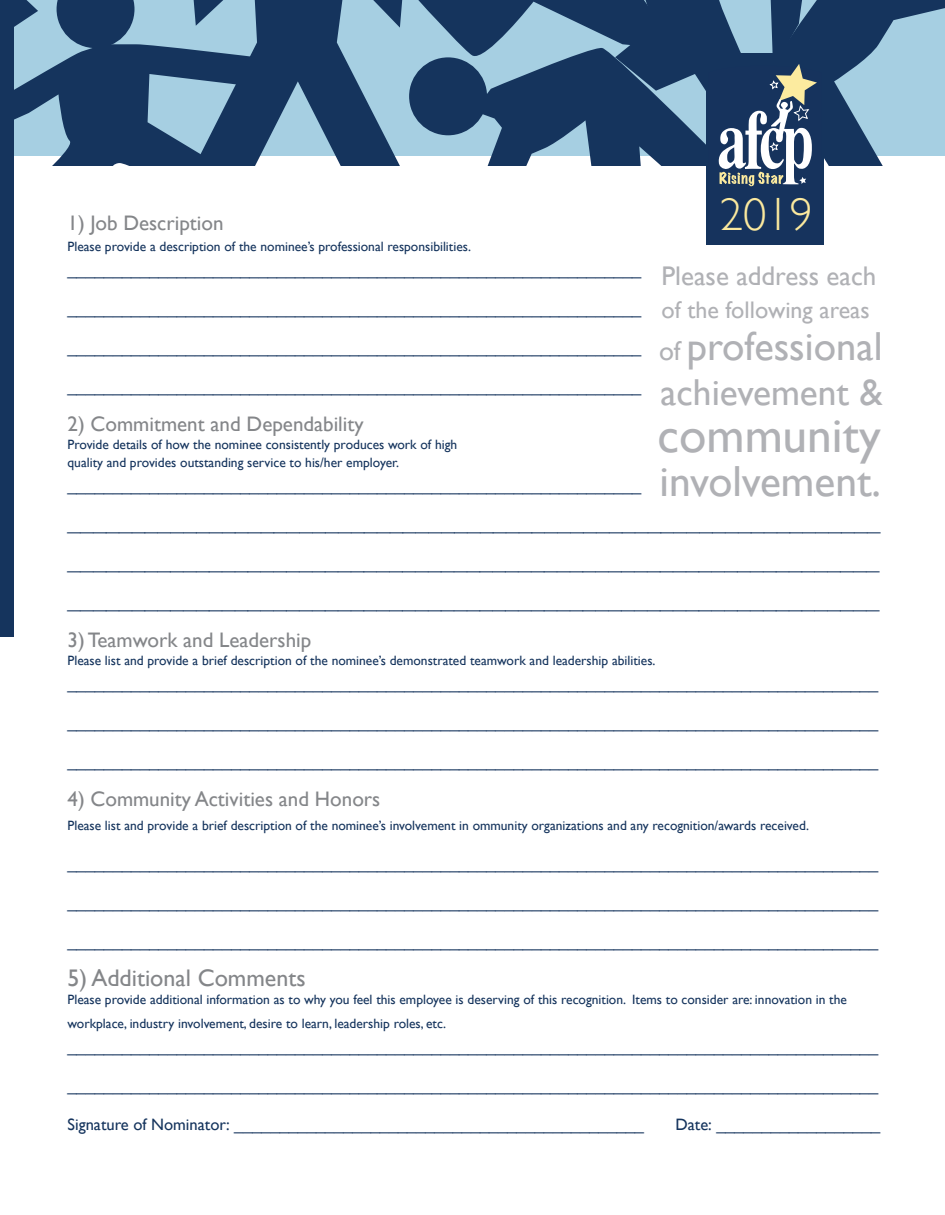
<style>
.page{position:relative;width:945px;height:1215px;background:#fff}
.page>*{position:absolute;margin:0;border:0;box-sizing:border-box;transform-origin:0 0}
.t1{font:49.5px "Gill Sans";color:#b0b1b5}
.t2{font:300 46.65px "Gill Sans";color:#fbe99e}
.t3{font:43.5px "Gill Sans";color:#b0b1b5}
.t4{font:40.5px "Gill Sans";color:#b0b1b5}
.t5{font:37.5px "Gill Sans";color:#b0b1b5}
.t6{font:27px "Gill Sans";color:#b0b1b5}
.t7{font:24px "Gill Sans";color:#848689}
.t8{font:24px "Gill Sans";color:#b0b1b5}
.t9{font:21px "Gill Sans";color:#848689}
.t10{font:16.5px "Gill Sans";color:#15345d}
.t11{font:16.5px "Gill Sans";color:#15345d;scale:1.41 1}
.t12{font:16.5px "Gill Sans";color:#15345d;scale:1.42 1}
.t13{font:13.5px/18px "Gill Sans";color:#15345d}
.s1{font-size:27px}
</style>
<div class="page">
<div style="left:0;top:0;width:14px;height:636px;background:#15345d"></div>
<svg style="left:14px;top:0;width:931px;height:244px"></svg>
<h2 class="t2" style="left:720px;top:178px;width:95px">2019</h2>
<p class="t9" style="left:68px;top:211px;width:158px">1) Job Description</p>
<p class="t13" style="left:68px;top:237px;width:405px">Please provide a description of the nominee’s professional responsibilities.</p>
<p class="t10" style="left:67px;top:260px;width:575px">_______________________________________________________________</p>
<p class="t10" style="left:67px;top:299px;width:575px">_______________________________________________________________</p>
<p class="t10" style="left:67px;top:338px;width:575px">_______________________________________________________________</p>
<p class="t10" style="left:67px;top:377px;width:575px">_______________________________________________________________</p>
<p class="t9" style="left:68px;top:412px;width:298px">2) Commitment and Dependability</p>
<p class="t13" style="left:68px;top:435px;width:391px">Provide details of how the nominee consistently produces work of high quality and provides outstanding service to his/her employer.</p>
<p class="t10" style="left:67px;top:476px;width:575px">_______________________________________________________________</p>
<p class="t12" style="left:68px;top:515px;width:574px">_______________________________________________________________</p>
<p class="t11" style="left:68px;top:554px;width:577px">_______________________________________________________________</p>
<p class="t11" style="left:68px;top:593px;width:577px">_______________________________________________________________</p>
<p class="t9" style="left:68px;top:628px;width:245px">3) Teamwork and Leadership</p>
<p class="t13" style="left:68px;top:651px;width:589px">Please list and provide a brief description of the nominee’s demonstrated teamwork and leadership abilities.</p>
<p class="t10" style="left:68px;top:674px;width:812px">_________________________________________________________________________________________</p>
<p class="t10" style="left:68px;top:713px;width:812px">_________________________________________________________________________________________</p>
<p class="t10" style="left:68px;top:752px;width:812px">_________________________________________________________________________________________</p>
<p class="t9" style="left:68px;top:787px;width:314px">4) Community Activities and Honors</p>
<p class="t13" style="left:68px;top:816px;width:743px">Please list and provide a brief description of the nominee’s involvement in ommunity organizations and any recognition/awards received.</p>
<p class="t10" style="left:68px;top:854px;width:812px">_________________________________________________________________________________________</p>
<p class="t10" style="left:68px;top:893px;width:812px">_________________________________________________________________________________________</p>
<p class="t10" style="left:68px;top:932px;width:812px">_________________________________________________________________________________________</p>
<h3 class="t7" style="left:68px;top:964px;width:240px">5) Additional Comments</h3>
<p class="t13" style="left:68px;top:987px;width:781px;line-height:24px">Please provide additional information as to why you feel this employee is deserving of this recognition. Items to consider are: innovation in the workplace, industry involvement, desire to learn, leadership roles, etc.</p>
<p class="t10" style="left:68px;top:1037px;width:812px">_________________________________________________________________________________________</p>
<p class="t10" style="left:68px;top:1076px;width:812px">_________________________________________________________________________________________</p>
<p class="t10" style="left:68px;top:1115px;width:578px">Signature of Nominator: _____________________________________________</p>
<p class="t10" style="left:676px;top:1115px;width:206px">Date: __________________</p>
<h3 class="t6" style="left:662px;top:260px;width:216px">Please address each</h3>
<h3 class="t8" style="left:662px;top:296px;width:210px">of the following areas</h3>
<h3 class="t4" style="left:659px;top:323px;width:225px"><span class="s1">of</span> professional</h3>
<h3 class="t5" style="left:661px;top:370px;width:224px">achievement &amp;</h3>
<h1 class="t1" style="left:657px;top:406px;width:225px">community</h1>
<h3 class="t3" style="left:659px;top:456px;width:223px">involvement.</h3>
</div>
